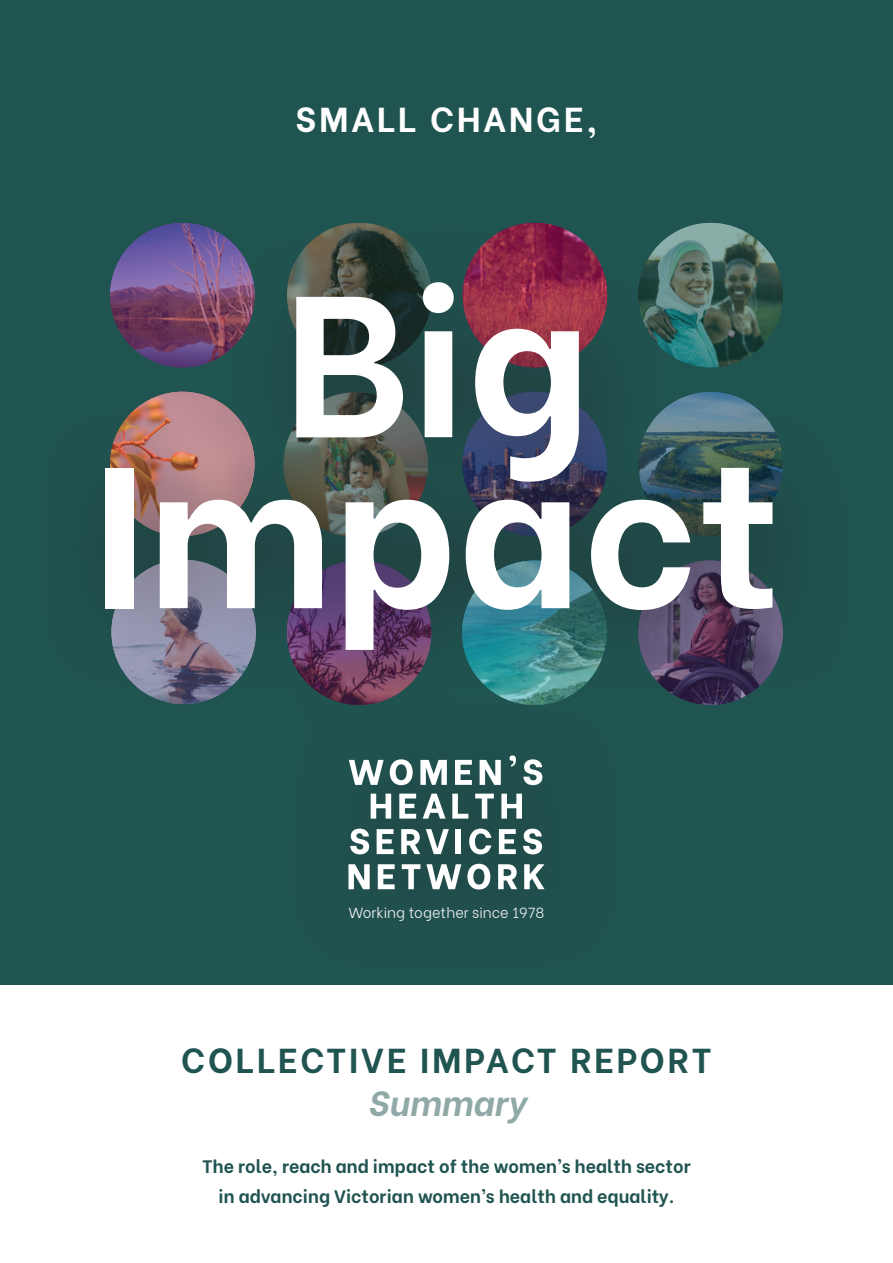
<style>
.page{position:relative;width:893px;height:1263px;background:#fff}
.page>*{position:absolute;margin:0;border:0;box-sizing:border-box;transform-origin:0 0}
.t1{font:700 200.4px/171px "Be Vietnam";color:#fff;text-align:center}
.t2{font:700 34.5px "Be Vietnam";letter-spacing:.08em;color:#205451}
.t3{font:700 34.5px "Be Vietnam";letter-spacing:.08em;color:#fff}
.t4{font:italic 700 34.5px "Be Vietnam";letter-spacing:.005em;color:#8fa9a7}
.t5{font:700 18px/30px "Be Vietnam";color:#205451;text-align:center}
.t6{font:300 14.55px "Be Vietnam";color:#fff}
</style>
<div class="page">
<div style="left:0;top:0;width:893px;height:984px;background:#205451"></div>
<div style="left:40px;top:223px;width:815px;height:750px;background:#231f20;opacity:.55"></div>
<svg style="left:349px;top:760px;width:35px;height:25px"></svg>
<svg style="left:390px;top:759px;width:23px;height:26px"></svg>
<svg style="left:420px;top:760px;width:27px;height:25px"></svg>
<svg style="left:455px;top:760px;width:17px;height:25px"></svg>
<svg style="left:480px;top:760px;width:21px;height:25px"></svg>
<svg style="left:509px;top:755px;width:7px;height:12px"></svg>
<svg style="left:523px;top:759px;width:19px;height:26px"></svg>
<svg style="left:371px;top:794px;width:20px;height:25px"></svg>
<svg style="left:399px;top:794px;width:17px;height:25px"></svg>
<svg style="left:423px;top:794px;width:23px;height:25px"></svg>
<svg style="left:452px;top:794px;width:16px;height:25px"></svg>
<svg style="left:475px;top:794px;width:19px;height:25px"></svg>
<svg style="left:501px;top:794px;width:21px;height:25px"></svg>
<svg style="left:350px;top:829px;width:19px;height:25px"></svg>
<svg style="left:377px;top:829px;width:16px;height:25px"></svg>
<svg style="left:401px;top:829px;width:19px;height:25px"></svg>
<svg style="left:426px;top:829px;width:23px;height:25px"></svg>
<div style="left:456px;top:829px;width:5px;height:25px;background:#fff"></div>
<svg style="left:469px;top:829px;width:22px;height:25px"></svg>
<svg style="left:499px;top:829px;width:17px;height:25px"></svg>
<svg style="left:523px;top:829px;width:19px;height:25px"></svg>
<svg style="left:348px;top:864px;width:22px;height:25px"></svg>
<svg style="left:378px;top:864px;width:17px;height:25px"></svg>
<svg style="left:402px;top:864px;width:18px;height:25px"></svg>
<svg style="left:426px;top:864px;width:35px;height:25px"></svg>
<svg style="left:467px;top:864px;width:23px;height:25px"></svg>
<svg style="left:498px;top:864px;width:19px;height:25px"></svg>
<svg style="left:524px;top:864px;width:20px;height:25px"></svg>
<h2 class="t3" style="left:296px;top:90px;width:303px">SMALL CHANGE,</h2>
<h1 class="t1" style="left:93px;top:258px;width:691px">Big<br>Impact</h1>
<p class="t6" style="left:349px;top:901px;width:197px">Working together since 1978</p>
<h2 class="t2" style="left:181px;top:1031px;width:532px">COLLECTIVE IMPACT REPORT</h2>
<h2 class="t4" style="left:368px;top:1075px;width:159px">Summary</h2>
<p class="t5" style="left:202px;top:1150px;width:490px">The role, reach and impact of the women’s health sector in advancing Victorian women’s health and equality.</p>
</div>
